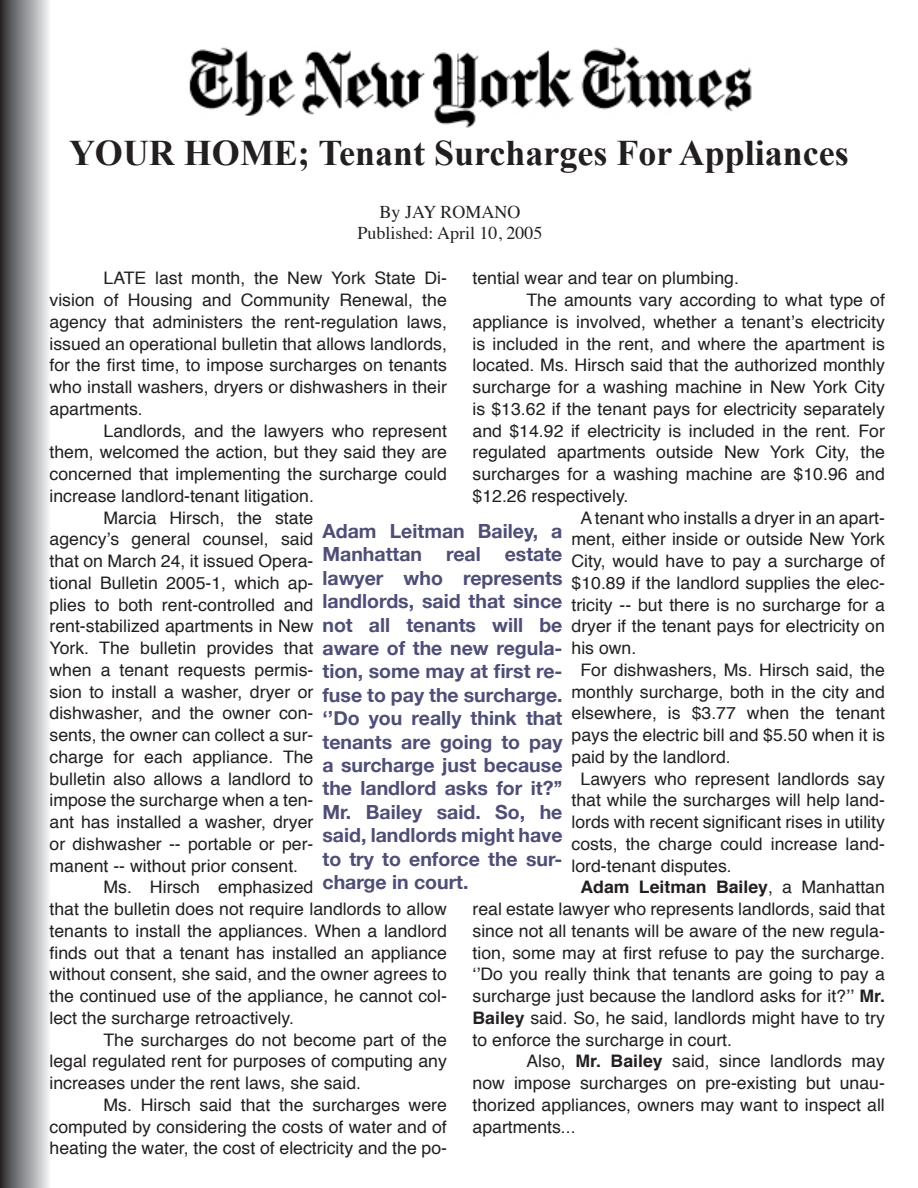
<style>
.page{position:relative;width:918px;height:1188px;background:#fff}
.page>*{position:absolute;margin:0;border:0;box-sizing:border-box;transform-origin:0 0}
.t1{font:700 36px "Times New Roman";color:#231f20}
.t2{font:700 19.5px/23.4px "Helvetica Neue";color:#4e4e77;text-align:justify}
.t3{font:18px/21.6px "Times";color:#231f20;text-align:center}
.t4{font:17.25px/21.8px "Helvetica";color:#231f20;text-align:justify}
.t5{font:700 17.25px "Helvetica";color:#231f20}
.s1{font-weight:400}
.s2{font-weight:700}
</style>
<div class="page">
<div style="left:0;top:1px;width:51px;height:1187px;background:linear-gradient(to right,#2e2e30,#f8f9fc)"></div>
<img style="left:189px;top:47px;width:563px;height:81px">
<h1 class="t1" style="left:69px;top:133px;width:781px">YOUR HOME; Tenant Surcharges For Appliances</h1>
<p class="t3" style="left:357px;top:202px;width:187px">By JAY ROMANO<br>Published: April 10, 2005</p>
<p class="t4" style="left:472px;top:269px;width:268px">tential wear and tear on plumbing.</p>
<p class="t4" style="left:527px;top:291px;width:360px">The amounts vary according to what type of</p>
<p class="t4" style="left:472px;top:312px;width:414px">appliance is involved, whether a tenant’s electricity</p>
<p class="t4" style="left:472px;top:334px;width:414px">is included in the rent, and where the apartment is</p>
<p class="t4" style="left:472px;top:356px;width:414px">located. Ms. Hirsch said that the authorized monthly</p>
<p class="t4" style="left:472px;top:378px;width:414px">surcharge for a washing machine in New York City</p>
<p class="t4" style="left:472px;top:399px;width:414px">is $13.62 if the tenant pays for electricity separately</p>
<p class="t4" style="left:472px;top:421px;width:414px">and $14.92 if electricity is included in the rent. For</p>
<p class="t4" style="left:472px;top:443px;width:414px">regulated apartments outside New York City, the</p>
<p class="t4" style="left:472px;top:465px;width:414px">surcharges for a washing machine are $10.96 and</p>
<p class="t4" style="left:472px;top:486px;width:158px">$12.26 respectively.</p>
<p class="t4" style="left:581px;top:508px;width:306px">A tenant who installs a dryer in an apart-</p>
<p class="t4" style="left:572px;top:530px;width:315px">ment, either inside or outside New York</p>
<p class="t4" style="left:572px;top:552px;width:315px">City, would have to pay a surcharge of</p>
<p class="t4" style="left:572px;top:573px;width:315px">$10.89 if the landlord supplies the elec-</p>
<p class="t4" style="left:572px;top:595px;width:315px">tricity -- but there is no surcharge for a</p>
<p class="t4" style="left:572px;top:617px;width:315px">dryer if the tenant pays for electricity on</p>
<p class="t4" style="left:572px;top:639px;width:66px">his own.</p>
<p class="t4" style="left:581px;top:660px;width:306px">For dishwashers, Ms. Hirsch said, the</p>
<p class="t4" style="left:572px;top:682px;width:315px">monthly surcharge, both in the city and</p>
<p class="t4" style="left:572px;top:704px;width:315px">elsewhere, is $3.77 when the tenant</p>
<p class="t4" style="left:572px;top:726px;width:315px">pays the electric bill and $5.50 when it is</p>
<p class="t4" style="left:572px;top:747px;width:161px">paid by the landlord.</p>
<p class="t4" style="left:581px;top:769px;width:306px">Lawyers who represent landlords say</p>
<p class="t4" style="left:572px;top:791px;width:315px">that while the surcharges will help land-</p>
<p class="t4" style="left:572px;top:813px;width:315px">lords with recent significant rises in utility</p>
<p class="t4" style="left:572px;top:834px;width:315px">costs, the charge could increase land-</p>
<p class="t4" style="left:572px;top:856px;width:162px">lord-tenant disputes.</p>
<p class="t5" style="left:580px;top:880px;width:306px">Adam Leitman Bailey<span class="s1">, a Manhattan</span></p>
<p class="t4" style="left:472px;top:900px;width:414px">real estate lawyer who represents landlords, said that</p>
<p class="t4" style="left:472px;top:921px;width:414px">since not all tenants will be aware of the new regula-</p>
<p class="t4" style="left:472px;top:943px;width:414px">tion, some may at first refuse to pay the surcharge.</p>
<p class="t4" style="left:472px;top:965px;width:414px">‘’Do you really think that tenants are going to pay a</p>
<p class="t4" style="left:472px;top:987px;width:414px">surcharge just because the landlord asks for it?’’ <span class="s2">Mr.</span></p>
<p class="t4" style="left:472px;top:1008px;width:414px"><span class="s2">Bailey</span> said. So, he said, landlords might have to try</p>
<p class="t4" style="left:472px;top:1030px;width:261px">to enforce the surcharge in court.</p>
<p class="t4" style="left:527px;top:1052px;width:360px">Also, <span class="s2">Mr. Bailey</span> said, since landlords may</p>
<p class="t4" style="left:472px;top:1074px;width:414px">now impose surcharges on pre-existing but unau-</p>
<p class="t4" style="left:472px;top:1095px;width:414px">thorized appliances, owners may want to inspect all</p>
<p class="t4" style="left:472px;top:1117px;width:105px">apartments...</p>
<p class="t4" style="left:50px;top:269px;width:399px;text-indent:54px">LATE last month, the New York State Di&shy;vision of Housing and Community Renewal, the agency that administers the rent-regulation laws, issued an operational bulletin that allows landlords, for the first time, to impose surcharges on tenants who install washers, dryers or dishwashers in their apartments.</p>
<p class="t4" style="left:104px;top:421px;width:345px">Landlords, and the lawyers who represent</p>
<p class="t4" style="left:50px;top:443px;width:399px">them, welcomed the action, but they said they are</p>
<p class="t4" style="left:50px;top:465px;width:399px">concerned that implementing the surcharge could</p>
<p class="t4" style="left:50px;top:486px;width:266px">increase landlord-tenant litigation.</p>
<p class="t4" style="left:104px;top:508px;width:211px">Marcia Hirsch, the state</p>
<p class="t4" style="left:50px;top:530px;width:265px">agency’s general counsel, said</p>
<p class="t4" style="left:50px;top:552px;width:265px">that on March 24, it issued Opera-</p>
<p class="t4" style="left:50px;top:573px;width:265px">tional Bulletin 2005-1, which ap-</p>
<p class="t4" style="left:50px;top:595px;width:265px">plies to both rent-controlled and</p>
<p class="t4" style="left:50px;top:617px;width:265px">rent-stabilized apartments in New</p>
<p class="t4" style="left:50px;top:639px;width:265px">York. The bulletin provides that</p>
<p class="t4" style="left:50px;top:660px;width:265px">when a tenant requests permis-</p>
<p class="t4" style="left:50px;top:682px;width:265px">sion to install a washer, dryer or</p>
<p class="t4" style="left:50px;top:704px;width:265px">dishwasher, and the owner con-</p>
<p class="t4" style="left:50px;top:726px;width:265px">sents, the owner can collect a sur-</p>
<p class="t4" style="left:50px;top:747px;width:265px">charge for each appliance. The</p>
<p class="t4" style="left:50px;top:769px;width:265px">bulletin also allows a landlord to</p>
<p class="t4" style="left:50px;top:791px;width:265px">impose the surcharge when a ten-</p>
<p class="t4" style="left:50px;top:813px;width:265px">ant has installed a washer, dryer</p>
<p class="t4" style="left:50px;top:834px;width:265px">or dishwasher -- portable or per-</p>
<p class="t4" style="left:50px;top:856px;width:250px">manent -- without prior consent.</p>
<p class="t4" style="left:104px;top:878px;width:211px">Ms. Hirsch emphasized</p>
<p class="t4" style="left:50px;top:900px;width:399px">that the bulletin does not require landlords to allow</p>
<p class="t4" style="left:50px;top:921px;width:399px">tenants to install the appliances. When a landlord</p>
<p class="t4" style="left:50px;top:943px;width:399px">finds out that a tenant has installed an appliance</p>
<p class="t4" style="left:50px;top:965px;width:399px">without consent, she said, and the owner agrees to</p>
<p class="t4" style="left:50px;top:987px;width:399px">the continued use of the appliance, he cannot col-</p>
<p class="t4" style="left:50px;top:1008px;width:246px">lect the surcharge retroactively.</p>
<p class="t4" style="left:104px;top:1030px;width:345px">The surcharges do not become part of the</p>
<p class="t4" style="left:50px;top:1052px;width:399px">legal regulated rent for purposes of computing any</p>
<p class="t4" style="left:50px;top:1074px;width:313px">increases under the rent laws, she said.</p>
<p class="t4" style="left:104px;top:1095px;width:345px">Ms. Hirsch said that the surcharges were</p>
<p class="t4" style="left:50px;top:1117px;width:399px">computed by considering the costs of water and of</p>
<p class="t4" style="left:50px;top:1139px;width:399px">heating the water, the cost of electricity and the po-</p>
<p class="t2" style="left:322px;top:519px;width:242px">Adam Leitman Bailey, a Manhattan real estate lawyer who represents landlords, said that since not all tenants will be aware of the new regula&shy;tion, some may at first re&shy;fuse to pay the surcharge. ‘’Do you really think that tenants are going to pay a surcharge just because the landlord asks for it?’’ Mr. Bailey said. So, he said, landlords might have to try to enforce the sur&shy;charge in court.</p>
</div>
